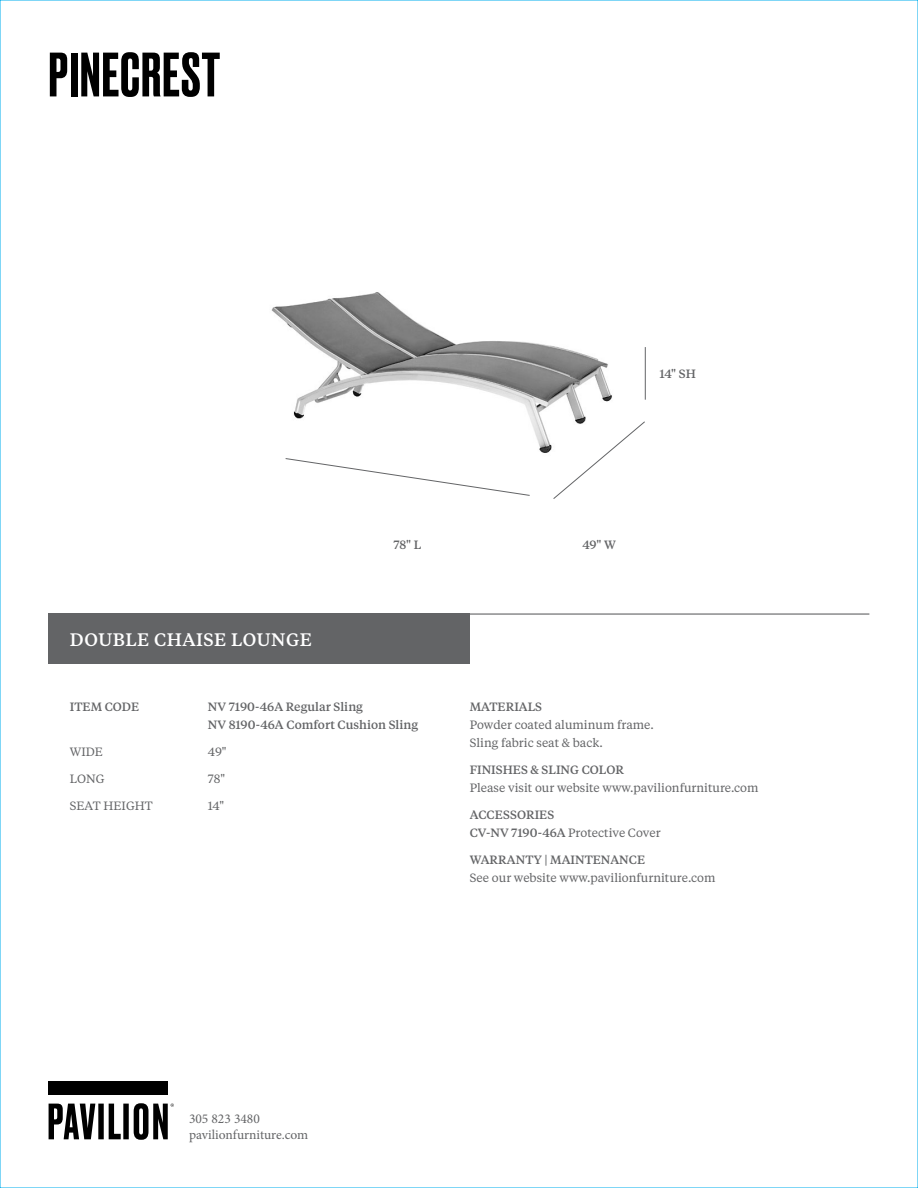
<style>
.page{position:relative;width:918px;height:1188px;background:#fff}
.page>*{position:absolute;margin:0;border:0;box-sizing:border-box;transform-origin:0 0}
.t1{font:500 58.95px "Druk";letter-spacing:.025em;color:#000}
.t2{font:500 18px "Tiempos Text";letter-spacing:.025em;color:#fff}
.t3{font:13.5px/16.2px "Minion Pro";color:#636466}
.t4{font:500 12px/18px "Tiempos Text";color:#636466}
.t5{font:12px/18px "Tiempos Text";color:#636466}
.s1{font-weight:400}
</style>
<div class="page">
<div style="left:49px;top:613px;width:421px;height:51px;background:#636466"></div>
<div style="left:49px;top:1082px;width:119px;height:13px;background:#000"></div>
<svg style="left:49px;top:1103px;width:125px;height:37px"></svg>
<hr style="left:49px;top:613px;width:820px;height:2px;background:#636466">
<img style="left:271px;top:292px;width:341px;height:161px">
<hr style="left:645px;top:347px;width:1px;height:53px;background:#636466">
<svg style="left:285px;top:458px;width:245px;height:38px"></svg>
<svg style="left:553px;top:421px;width:92px;height:78px"></svg>
<h1 class="t1" style="left:49px;top:34px;width:173px">PINECREST</h1>
<h2 class="t2" style="left:70px;top:627px;width:244px">DOUBLE CHAISE LOUNGE</h2>
<p class="t4" style="left:659px;top:364px;width:38px">14" SH</p>
<p class="t4" style="left:394px;top:535px;width:29px">78" L</p>
<p class="t4" style="left:582px;top:535px;width:35px">49" W</p>
<p class="t4" style="left:70px;top:697px;width:71px">ITEM CODE</p>
<p class="t4" style="left:208px;top:697px;width:212px">NV 7190-46A Regular Sling<br>NV 8190-46A Comfort Cushion Sling</p>
<p class="t5" style="left:70px;top:742px;width:35px">WIDE</p>
<p class="t5" style="left:208px;top:742px;width:20px">49"</p>
<p class="t5" style="left:70px;top:769px;width:36px">LONG</p>
<p class="t5" style="left:208px;top:769px;width:19px">78"</p>
<p class="t5" style="left:70px;top:796px;width:84px">SEAT HEIGHT</p>
<p class="t5" style="left:208px;top:796px;width:18px">14"</p>
<p class="t4" style="left:470px;top:697px;width:74px">MATERIALS</p>
<p class="t5" style="left:470px;top:715px;width:186px">Powder coated aluminum frame.<br>Sling fabric seat &amp; back.</p>
<p class="t4" style="left:470px;top:760px;width:156px">FINISHES &amp; SLING COLOR</p>
<p class="t5" style="left:470px;top:778px;width:290px">Please visit our website www.pavilionfurniture.com</p>
<p class="t4" style="left:470px;top:805px;width:192px">ACCESSORIES<br>CV-NV 7190-46A <span class="s1">Protective Cover</span></p>
<p class="t4" style="left:470px;top:850px;width:177px">WARRANTY | MAINTENANCE</p>
<p class="t5" style="left:470px;top:868px;width:247px">See our website www.pavilionfurniture.com</p>
<p class="t3" style="left:189px;top:1111px;width:121px">305 823 3480 pavilionfurniture.com</p>
</div>
